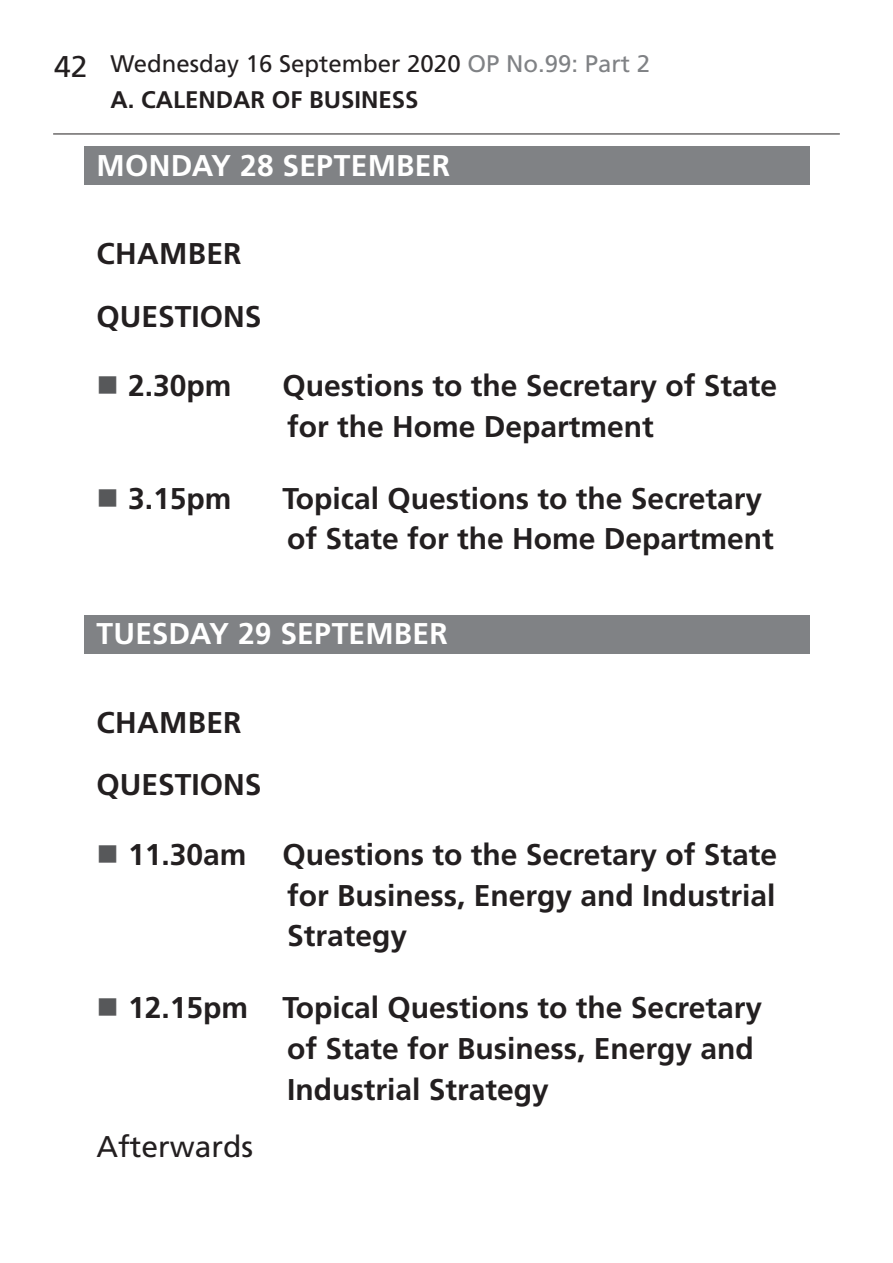
<style>
.page{position:relative;width:893px;height:1263px;background:#fff}
.page>*{position:absolute;margin:0;border:0;box-sizing:border-box;transform-origin:0 0}
.BoldCaps{font:700 30px/41px "Frutiger LT Std";color:#231f20}
.Heading2Grey{font:700 30px "Frutiger LT Std";letter-spacing:.01em;color:#fff}
.FbaLocation{font:700 30px "Frutiger LT Std";letter-spacing:.01em;color:#231f20}
.t1{font:30px "Frutiger LT Std";color:#231f20}
.t2{font:24px/35.5px "Frutiger LT Std";color:#231f20}
.t3{font:700 24px "Frutiger LT Std";color:#231f20}
.s1{font-size:30px}
.s2{color:#808285}
.s3{font-weight:700}
</style>
<div class="page">
<hr style="left:53px;top:134px;width:787px;height:1px;background:#231f20">
<div style="left:84px;top:147px;width:725px;height:38px;background:#808285"></div>
<div style="left:84px;top:616px;width:725px;height:38px;background:#808285"></div>
<p class="t2" style="left:111px;top:46px;width:541px;text-indent:-57px"><span class="s1">42</span> Wednesday 16 September 2020 <span class="s2">OP No.99: Part 2<br></span><span class="s3">A. Calendar</span></p>
<p class="t3" style="left:272px;top:85px;width:67px">of Business</p>
<p class="Heading2Grey" style="left:97px;top:148px;width:355px">MONDAY 28 SEPTEMBER</p>
<p class="FbaLocation" style="left:97px;top:236px;width:147px">CHAMBER</p>
<p class="BoldCaps" style="left:97px;top:296px;width:167px">QUESTIONS</p>
<p class="BoldCaps" style="left:128px;top:365px;width:105px">2.30pm</p>
<p class="BoldCaps" style="left:283px;top:365px;width:496px">Questions to the Secretary of State for the Home Department</p>
<p class="BoldCaps" style="left:287px;top:478px;width:488px">opical Questions to the Secretary of State for the Home Department</p>
<p class="BoldCaps" style="left:128px;top:478px;width:130px">3.15pm T</p>
<p class="Heading2Grey" style="left:97px;top:616px;width:353px">TUESDAY 29 SEPTEMBER</p>
<p class="FbaLocation" style="left:97px;top:705px;width:147px">CHAMBER</p>
<p class="BoldCaps" style="left:97px;top:765px;width:167px">QUESTIONS</p>
<p class="BoldCaps" style="left:287px;top:834px;width:492px;text-align:justify;text-indent:-159px">11.30am Questions to the Secretary of State for Business, Energy and Industrial Strategy</p>
<p class="BoldCaps" style="left:287px;top:987px;width:477px;text-indent:-159px">12.15pm Topical Questions to the Secretary of State for Business, Energy and<br>Industrial Strategy</p>
<p class="t1" style="left:97px;top:1128px;width:158px">Afterwards</p>
</div>
